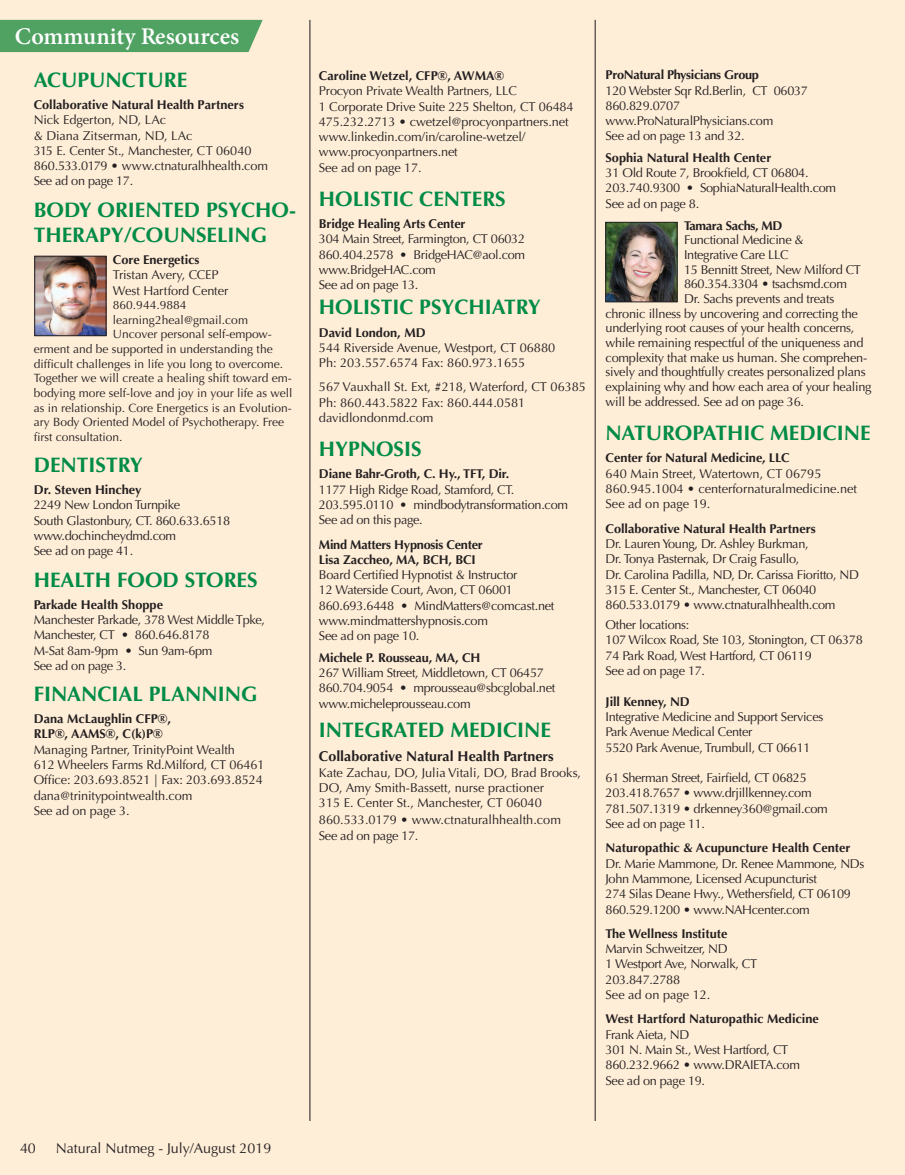
<style>
.page{position:relative;width:905px;height:1175px;background:#fff}
.page>*{position:absolute;margin:0;border:0;box-sizing:border-box;transform-origin:0 0}
.t1{font:600 24px "Minion Pro";color:#fff}
.t2{font:700 21px/25.2px "Optima";color:#008b46}
.t3{font:14.25px "Optima";color:#231f20}
.t4{font:700 14.25px "Optima";color:#231f20}
.t5{font:12.75px/15.3px "Optima";letter-spacing:-.025em;color:#231f20}
.t6{font:700 12.75px/15.3px "Optima";color:#231f20}
.t7{font:12.75px/15.3px "Optima";color:#231f20}
.t8{font:700 12.75px/15.3px "Optima";letter-spacing:-.02em;color:#231f20}
.t9{font:700 12.75px "Optima";letter-spacing:-.025em;color:#231f20}
.t10{font:12px "Optima";color:#231f20}
</style>
<div class="page">
<div style="left:0;top:0;width:904px;height:1174px;background:#feedd7"></div>
<div style="left:0;top:20px;width:262px;height:32px;background:#50a263"></div>
<hr style="left:309px;top:20px;width:1px;height:1101px;background:#1b1c1f">
<hr style="left:595px;top:20px;width:1px;height:1101px;background:#1b1c1f">
<img style="left:36px;top:258px;width:68px;height:76px">
<div style="left:34px;top:256px;width:72px;height:80px;border:1px solid #231f20"></div>
<img style="left:607px;top:224px;width:68px;height:76px">
<div style="left:605px;top:222px;width:72px;height:80px;border:1px solid #231f20"></div>
<h1 class="t1" style="left:15px;top:19px;width:226px">Community Resources</h1>
<h2 class="t2" style="left:34px;top:67px;width:155px">ACUPUNCTURE</h2>
<p class="t6" style="left:34px;top:97px;width:212px">Collaborative Natural Health Partners</p>
<p class="t5" style="left:34px;top:112px;width:236px">Nick Edgerton, ND, LAc<br>&amp; Diana Zitserman, ND, LAc<br>315 E. Center St., Manchester, CT 06040<br>860.533.0179 • www.ctnaturalhhealth.com<br>See ad on page 17.</p>
<h2 class="t2" style="left:34px;top:197px;width:264px">BODY ORIENTED PSYCHO-<br>THERAPY/COUNSELING</h2>
<p class="t6" style="left:113px;top:252px;width:88px">Core Energetics</p>
<p class="t5" style="left:113px;top:267px;width:117px">Tristan Avery, CCEP<br>West Hartford Center</p>
<p class="t10" style="left:113px;top:298px;width:75px">860.944.9884</p>
<p class="t10" style="left:113px;top:313px;width:136px">learning2heal@gmail.com</p>
<p class="t10" style="left:113px;top:327px;width:160px">Uncover personal self-empow-</p>
<p class="t10" style="left:34px;top:342px;width:240px">erment and be supported in understanding the</p>
<p class="t10" style="left:34px;top:357px;width:251px">difficult challenges in life you long to overcome.</p>
<p class="t10" style="left:34px;top:371px;width:259px">Together we will create a healing shift toward em-</p>
<p class="t10" style="left:34px;top:386px;width:260px">bodying more self-love and joy in your life as well</p>
<p class="t10" style="left:34px;top:400px;width:259px">as in relationship. Core Energetics is an Evolution-</p>
<p class="t10" style="left:34px;top:415px;width:252px">ary Body Oriented Model of Psychotherapy. Free</p>
<p class="t10" style="left:34px;top:430px;width:90px">first consultation.</p>
<h2 class="t2" style="left:34px;top:452px;width:110px">DENTISTRY</h2>
<p class="t6" style="left:34px;top:482px;width:109px">Dr. Steven Hinchey</p>
<p class="t5" style="left:34px;top:497px;width:198px">2249 New London Turnpike<br>South Glastonbury, CT. 860.633.6518 www.dochincheydmd.com<br>See ad on page 41.</p>
<h2 class="t2" style="left:34px;top:567px;width:225px">HEALTH FOOD STORES</h2>
<p class="t6" style="left:34px;top:597px;width:131px">Parkade Health Shoppe</p>
<p class="t5" style="left:34px;top:612px;width:233px">Manchester Parkade, 378 West Middle Tpke,<br>Manchester, CT • 860.646.8178<br>M-Sat 8am-9pm • Sun 9am-6pm<br>See ad on page 3.</p>
<h2 class="t2" style="left:34px;top:681px;width:225px">FINANCIAL PLANNING</h2>
<p class="t6" style="left:34px;top:711px;width:139px">Dana McLaughlin CFP®,<br>RLP®, AAMS®, C(k)P®</p>
<p class="t5" style="left:34px;top:742px;width:232px">Managing Partner, TrinityPoint Wealth<br>612 Wheelers Farms Rd.Milford, CT 06461<br>Office: 203.693.8521 | Fax: 203.693.8524 dana@trinitypointwealth.com<br>See ad on page 3.</p>
<p class="t3" style="left:16px;top:1138px;width:17px">40</p>
<p class="t3" style="left:52px;top:1138px;width:217px">Natural Nutmeg - July/August 2019</p>
<p class="t3" style="left:20px;top:1139px;width:17px">40</p>
<p class="t3" style="left:56px;top:1139px;width:217px">Natural Nutmeg - July/August 2019</p>
<p class="t6" style="left:319px;top:68px;width:187px">Caroline Wetzel, CFP®, AWMA®</p>
<p class="t5" style="left:319px;top:83px;width:256px">Procyon Private Wealth Partners, LLC<br>1 Corporate Drive Suite 225 Shelton, CT 06484<br>475.232.2713 • cwetzel@procyonpartners.net www.linkedin.com/in/caroline-wetzel/ www.procyonpartners.net<br>See ad on page 17.</p>
<h2 class="t2" style="left:319px;top:186px;width:188px">HOLISTIC CENTERS</h2>
<p class="t6" style="left:319px;top:216px;width:148px">Bridge Healing Arts Center</p>
<p class="t5" style="left:319px;top:231px;width:208px">304 Main Street, Farmington, CT 06032<br>860.404.2578 • BridgeHAC@aol.com www.BridgeHAC.com<br>See ad on page 13.</p>
<h2 class="t2" style="left:319px;top:295px;width:223px">HOLISTIC PSYCHIATRY</h2>
<p class="t6" style="left:319px;top:325px;width:108px">David London, MD</p>
<p class="t7" style="left:319px;top:340px;width:238px">544 Riverside Avenue, Westport, CT 06880<br>Ph: 203.557.6574 Fax: 860.973.1655</p>
<p class="t7" style="left:319px;top:379px;width:269px">567 Vauxhall St. Ext, #218, Waterford, CT 06385<br>Ph: 860.443.5822 Fax: 860.444.0581 davidlondonmd.com</p>
<h2 class="t2" style="left:319px;top:437px;width:104px">HYPNOSIS</h2>
<p class="t6" style="left:319px;top:466px;width:192px">Diane Bahr-Groth, C. Hy., TFT, Dir.</p>
<p class="t5" style="left:319px;top:482px;width:251px">1177 High Ridge Road, Stamford, CT.<br>203.595.0110 • mindbodytransformation.com<br>See ad on this page.</p>
<p class="t8" style="left:319px;top:537px;width:165px">Mind Matters Hypnosis Center<br>Lisa Zaccheo, MA, BCH, BCI</p>
<p class="t5" style="left:319px;top:567px;width:237px">Board Certified Hypnotist &amp; Instructor<br>12 Waterside Court, Avon, CT 06001<br>860.693.6448 • MindMatters@comcast.net www.mindmattershypnosis.com<br>See ad on page 10.</p>
<p class="t6" style="left:319px;top:650px;width:163px">Michele P. Rousseau, MA, CH</p>
<p class="t5" style="left:319px;top:665px;width:238px">267 William Street, Middletown, CT 06457<br>860.704.9054 • mprousseau@sbcglobal.net www.micheleprousseau.com</p>
<h2 class="t2" style="left:319px;top:718px;width:233px">INTEGRATED MEDICINE</h2>
<p class="t4" style="left:319px;top:748px;width:236px">Collaborative Natural Health Partners</p>
<p class="t7" style="left:319px;top:764px;width:264px">Kate Zachau, DO, Julia Vitali, DO, Brad Brooks,<br>DO, Amy Smith-Bassett, nurse practioner<br>315 E. Center St., Manchester, CT 06040</p>
<p class="t7" style="left:319px;top:812px;width:243px">860.533.0179 • www.ctnaturalhhealth.com<br>See ad on page 17.</p>
<p class="t9" style="left:605px;top:67px;width:155px">ProNatural Physicians Group</p>
<p class="t5" style="left:605px;top:83px;width:204px">120 Webster Sqr Rd.Berlin, CT 06037<br>860.829.0707 www.ProNaturalPhysicians.com<br>See ad on page 13 and 32.</p>
<p class="t6" style="left:605px;top:150px;width:167px">Sophia Natural Health Center</p>
<p class="t5" style="left:605px;top:165px;width:232px">31 Old Route 7, Brookfield, CT 06804.<br>203.740.9300 • SophiaNaturalHealth.com<br>See ad on page 8.</p>
<p class="t9" style="left:684px;top:218px;width:100px">Tamara Sachs, MD</p>
<p class="t5" style="left:684px;top:233px;width:121px">Functional Medicine &amp;</p>
<p class="t5" style="left:684px;top:247px;width:106px">Integrative Care LLC</p>
<p class="t5" style="left:684px;top:262px;width:178px">15 Bennitt Street, New Milford CT</p>
<p class="t5" style="left:684px;top:276px;width:164px">860.354.3304 • tsachsmd.com</p>
<p class="t5" style="left:684px;top:291px;width:152px">Dr. Sachs prevents and treats</p>
<p class="t5" style="left:605px;top:306px;width:254px">chronic illness by uncovering and correcting the</p>
<p class="t5" style="left:605px;top:320px;width:250px">underlying root causes of your health concerns,</p>
<p class="t5" style="left:605px;top:335px;width:259px">while remaining respectful of the uniqueness and</p>
<p class="t5" style="left:605px;top:350px;width:263px">complexity that make us human. She comprehen-</p>
<p class="t5" style="left:605px;top:364px;width:261px">sively and thoughtfully creates personalized plans</p>
<p class="t5" style="left:605px;top:379px;width:267px">explaining why and how each area of your healing</p>
<p class="t5" style="left:605px;top:394px;width:200px">will be addressed. See ad on page 36.</p>
<h2 class="t2" style="left:605px;top:421px;width:266px">NATUROPATHIC MEDICINE</h2>
<p class="t6" style="left:605px;top:450px;width:185px">Center for Natural Medicine, LLC</p>
<p class="t7" style="left:605px;top:466px;width:253px">640 Main Street, Watertown, CT 06795<br>860.945.1004 • centerfornaturalmedicine.net<br>See ad on page 19.</p>
<p class="t6" style="left:605px;top:521px;width:212px">Collaborative Natural Health Partners</p>
<p class="t5" style="left:605px;top:536px;width:255px">Dr. Lauren Young, Dr. Ashley Burkman,<br>Dr. Tonya Pasternak, Dr Craig Fasullo,<br>Dr. Carolina Padilla, ND, Dr. Carissa Fioritto, ND 315 E. Center St., Manchester, CT 06040<br>860.533.0179 • www.ctnaturalhhealth.com</p>
<p class="t5" style="left:605px;top:617px;width:259px">Other locations:<br>107 Wilcox Road, Ste 103, Stonington, CT 06378<br>74 Park Road, West Hartford, CT 06119<br>See ad on page 17.</p>
<p class="t6" style="left:605px;top:693px;width:86px">Jill Kenney, ND</p>
<p class="t5" style="left:605px;top:709px;width:219px">Integrative Medicine and Support Services<br>Park Avenue Medical Center<br>5520 Park Avenue, Trumbull, CT 06611</p>
<p class="t5" style="left:605px;top:770px;width:224px">61 Sherman Street, Fairfield, CT 06825<br>203.418.7657 • www.drjillkenney.com 781.507.1319 • drkenney360@gmail.com See ad on page 11.</p>
<p class="t6" style="left:605px;top:840px;width:246px">Naturopathic &amp; Acupuncture Health Center</p>
<p class="t5" style="left:605px;top:855px;width:260px">Dr. Marie Mammone, Dr. Renee Mammone, NDs John Mammone, Licensed Acupuncturist<br>274 Silas Deane Hwy., Wethersfield, CT 06109<br>860.529.1200 • www.NAHcenter.com</p>
<p class="t6" style="left:605px;top:926px;width:123px">The Wellness Institute</p>
<p class="t5" style="left:605px;top:941px;width:153px">Marvin Schweitzer, ND<br>1 Westport Ave, Norwalk, CT<br>203.847.2788<br>See ad on page 12.</p>
<p class="t6" style="left:605px;top:1011px;width:215px">West Hartford Naturopathic Medicine</p>
<p class="t5" style="left:605px;top:1026px;width:196px">Frank Aieta, ND<br>301 N. Main St., West Hartford, CT<br>860.232.9662 • www.DRAIETA.com<br>See ad on page 19.</p>
</div>
